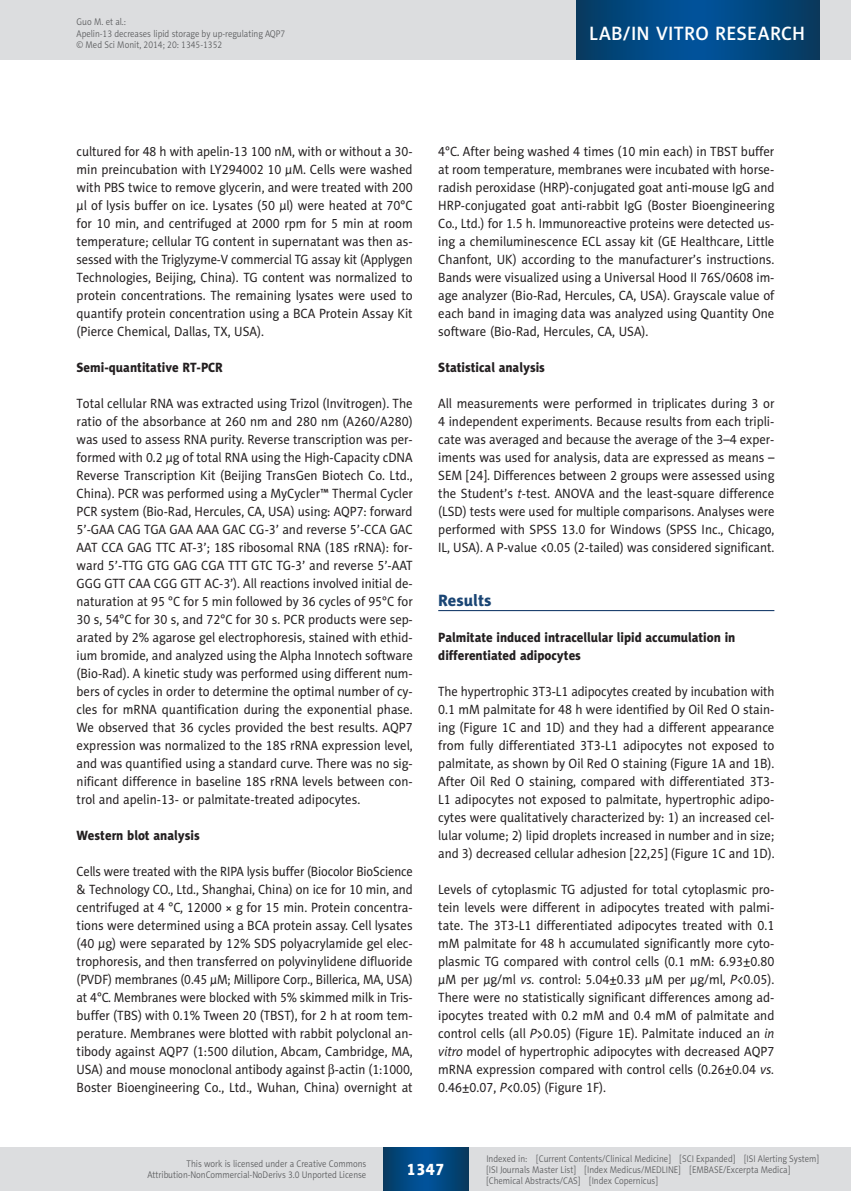
<style>
.page{position:relative;width:851px;height:1191px;background:#fff}
.page>*{position:absolute;margin:0;border:0;box-sizing:border-box;transform-origin:0 0}
.t1{font:19.5px "Naomi Sans EFN Medium";letter-spacing:.01em;color:#fff}
.MSM_Headline_1{font:16.5px "Naomi Sans EFN Heavy";color:#1a4574}
.t2{font:16.5px "Naomi Sans EFN Heavy";color:#fff}
.MSM_Body{font:13.5px/18px "Naomi Sans EFN";color:#231f20;text-align:justify;scale:.95 1}
.MSM_Body-2{font:13.5px/18px "Naomi Sans EFN";color:#231f20;text-align:justify;scale:.92 1}
.MSM_Body-3{font:13.5px/18px "Naomi Sans EFN";color:#231f20;text-align:justify;scale:.94 1}
.MSM_Body-4{font:13.5px/18px "Naomi Sans EFN";color:#231f20;text-align:justify;scale:.93 1}
.MSM_Headline_2{font:13.5px/18px "Naomi Sans EFN Heavy";color:#231f20;scale:.95 1}
.MSM_pagina_zywa{font:9.75px/11.2px "Naomi Sans EFN Light";color:#57585a;scale:.9 1}
.MSM_pagina_sygnatura{font:9.75px "Naomi Sans EFN Light";color:#57585a;scale:.9 1}
.s1{font-family:"Standard Sym L"}
.s2{font-style:italic}
</style>
<div class="page">
<hr style="left:438px;top:610px;width:336px;height:1px;background:#00295c">
<div style="left:0;top:1148px;width:850px;height:43px;background:#dcdddf"></div>
<svg style="left:383px;top:1147px;width:85px;height:43px;background:#02477e"></svg>
<div style="left:0;top:0;width:850px;height:60px;background:#dcdddf"></div>
<svg style="left:576px;top:0;width:243px;height:60px;background:#02477e"></svg>
<p class="MSM_pagina_zywa" style="left:77px;top:16px;width:233px">Guo M. et al.:<br>Apelin-13 decreases lipid storage by up-regulating AQP7</p>
<p class="MSM_pagina_sygnatura" style="left:77px;top:39px;width:163px">© Med Sci Monit, 2014; 20: 1345-1352</p>
<h1 class="t1" style="left:589px;top:22px;width:217px">LAB/IN VITRO RESEARCH</h1>
<p class="MSM_Body-3" style="left:77px;top:142px;width:359px">cultured for 48 h with apelin-13 100 nM, with or without a 30- min preincubation with LY294002 10 µM. Cells were washed with PBS twice to remove glycerin, and were treated with 200 µl of lysis buffer on ice. Lysates (50 µl) were heated at 70°C for 10 min, and centrifuged at 2000 rpm for 5 min at room temperature; cellular TG content in supernatant was then as&shy;sessed with the Triglyzyme-V commercial TG assay kit (Applygen Technologies, Beijing, China). TG content was normalized to protein concentrations. The remaining lysates were used to quantify protein concentration using a BCA Protein Assay Kit (Pierce Chemical, Dallas, TX, USA).</p>
<p class="MSM_Headline_2" style="left:77px;top:358px;width:155px">Semi-quantitative RT-PCR</p>
<p class="MSM_Body" style="left:77px;top:394px;width:355px">Total cellular RNA was extracted using Trizol (Invitrogen). The ratio of the absorbance at 260 nm and 280 nm (A260/A280) was used to assess RNA purity. Reverse transcription was per&shy;formed with 0.2 µg of total RNA using the High-Capacity cDNA Reverse Transcription Kit (Beijing TransGen Biotech Co. Ltd., China). PCR was performed using a MyCycler™ Thermal Cycler PCR system (Bio-Rad, Hercules, CA, USA) using: AQP7: forward 5’-GAA CAG TGA GAA AAA GAC CG-3’ and reverse 5’-CCA GAC AAT CCA GAG TTC AT-3’; 18S ribosomal RNA (18S rRNA): for&shy;ward 5’-TTG GTG GAG CGA TTT GTC TG-3’ and reverse 5’-AAT GGG GTT CAA CGG GTT AC-3’). All reactions involved initial de&shy;naturation at 95 °C for 5 min followed by 36 cycles of 95°C for 30 s, 54°C for 30 s, and 72°C for 30 s. PCR products were sep&shy;arated by 2% agarose gel electrophoresis, stained with ethid&shy;ium bromide, and analyzed using the Alpha Innotech software (Bio-Rad). A kinetic study was performed using different num&shy;bers of cycles in order to determine the optimal number of cy&shy;cles for mRNA quantification during the exponential phase.<br>We observed that 36 cycles provided the best results. AQP7 expression was normalized to the 18S rRNA expression level, and was quantified using a standard curve. There was no sig&shy;nificant difference in baseline 18S rRNA levels between con&shy;trol and apelin-13- or palmitate-treated adipocytes.</p>
<p class="MSM_Headline_2" style="left:77px;top:826px;width:131px">Western blot analysis</p>
<p class="MSM_Body-2" style="left:77px;top:862px;width:367px">Cells were treated with the RIPA lysis buffer (Biocolor BioScience &amp; Technology CO., Ltd., Shanghai, China) on ice for 10 min, and centrifuged at 4 °C, 12000 × g for 15 min. Protein concentra&shy;tions were determined using a BCA protein assay. Cell lysates (40 µg) were separated by 12% SDS polyacrylamide gel elec&shy;trophoresis, and then transferred on polyvinylidene difluoride (PVDF) membranes (0.45 µM; Millipore Corp., Billerica, MA, USA) at 4°C. Membranes were blocked with 5% skimmed milk in Tris&shy;buffer (TBS) with 0.1% Tween 20 (TBST), for 2 h at room tem&shy;perature. Membranes were blotted with rabbit polyclonal an&shy;tibody against AQP7 (1:500 dilution, Abcam, Cambridge, MA, USA) and mouse monoclonal antibody against <span class="s1">b</span>-actin (1:1000, Boster Bioengineering Co., Ltd., Wuhan, China) overnight at</p>
<p class="MSM_Body" style="left:438px;top:142px;width:355px">4°C. After being washed 4 times (10 min each) in TBST buffer at room temperature, membranes were incubated with horse&shy;radish peroxidase (HRP)-conjugated goat anti-mouse IgG and HRP-conjugated goat anti-rabbit IgG (Boster Bioengineering Co., Ltd.) for 1.5 h. Immunoreactive proteins were detected us&shy;ing a chemiluminescence ECL assay kit (GE Healthcare, Little Chanfont, UK) according to the manufacturer’s instructions.<br>Bands were visualized using a Universal Hood II 76S/0608 im&shy;age analyzer (Bio-Rad, Hercules, CA, USA). Grayscale value of each band in imaging data was analyzed using Quantity One software (Bio-Rad, Hercules, CA, USA).</p>
<p class="MSM_Headline_2" style="left:438px;top:358px;width:114px">Statistical analysis</p>
<p class="MSM_Body" style="left:438px;top:394px;width:355px">All measurements were performed in triplicates during 3 or 4 independent experiments. Because results from each tripli&shy;cate was averaged and because the average of the 3–4 exper&shy;iments was used for analysis, data are expressed as means – SEM [24]. Differences between 2 groups were assessed using the Student’s <span class="s2">t-</span>test. ANOVA and the least-square difference (LSD) tests were used for multiple comparisons. Analyses were performed with SPSS 13.0 for Windows (SPSS Inc., Chicago, IL, USA). A P-value &lt;0.05 (2-tailed) was considered significant.</p>
<p class="MSM_Headline_1" style="left:438px;top:590px;width:55px">Results</p>
<p class="MSM_Headline_2" style="left:438px;top:628px;width:314px">Palmitate induced intracellular lipid accumulation in differentiated adipocytes</p>
<p class="MSM_Body-4" style="left:438px;top:682px;width:363px">The hypertrophic 3T3-L1 adipocytes created by incubation with 0.1 mM palmitate for 48 h were identified by Oil Red O stain&shy;ing (Figure 1C and 1D) and they had a different appearance from fully differentiated 3T3-L1 adipocytes not exposed to palmitate, as shown by Oil Red O staining (Figure 1A and 1B).<br>After Oil Red O staining, compared with differentiated 3T3- L1 adipocytes not exposed to palmitate, hypertrophic adipo&shy;cytes were qualitatively characterized by: 1) an increased cel&shy;lular volume; 2) lipid droplets increased in number and in size; and 3) decreased cellular adhesion [22,25] (Figure 1C and 1D).</p>
<p class="MSM_Body" style="left:438px;top:880px;width:355px">Levels of cytoplasmic TG adjusted for total cytoplasmic pro&shy;tein levels were different in adipocytes treated with palmi&shy;tate. The 3T3-L1 differentiated adipocytes treated with 0.1 mM palmitate for 48 h accumulated significantly more cyto&shy;plasmic TG compared with control cells (0.1 mM: 6.93±0.80 µM per µg/ml <span class="s2">vs.</span> control: 5.04±0.33 µM per µg/ml, <span class="s2">P</span>&lt;0.05).<br>There were no statistically significant differences among ad&shy;ipocytes treated with 0.2 mM and 0.4 mM of palmitate and control cells (all <span class="s2">P</span>&gt;0.05) (Figure 1E). Palmitate induced an <span class="s2">in vitro</span> model of hypertrophic adipocytes with decreased AQP7 mRNA expression compared with control cells (0.26±0.04 <span class="s2">vs.<br></span>0.46±0.07, <span class="s2">P</span>&lt;0.05) (Figure 1F).</p>
<p class="MSM_pagina_zywa" style="left:147px;top:1158px;width:245px;text-align:right">This work is licensed under a Creative Commons<br>Attribution-NonCommercial-NoDerivs 3.0 Unported License</p>
<p class="t2" style="left:406px;top:1159px;width:40px">1347</p>
<p class="MSM_pagina_zywa" style="left:486px;top:1152px;width:371px">Indexed in: [Current Contents/Clinical Medicine] [SCI Expanded] [ISI Alerting System] [ISI Journals Master List] [Index Medicus/MEDLINE] [EMBASE/Excerpta Medica] [Chemical Abstracts/CAS] [Index Copernicus]</p>
</div>
